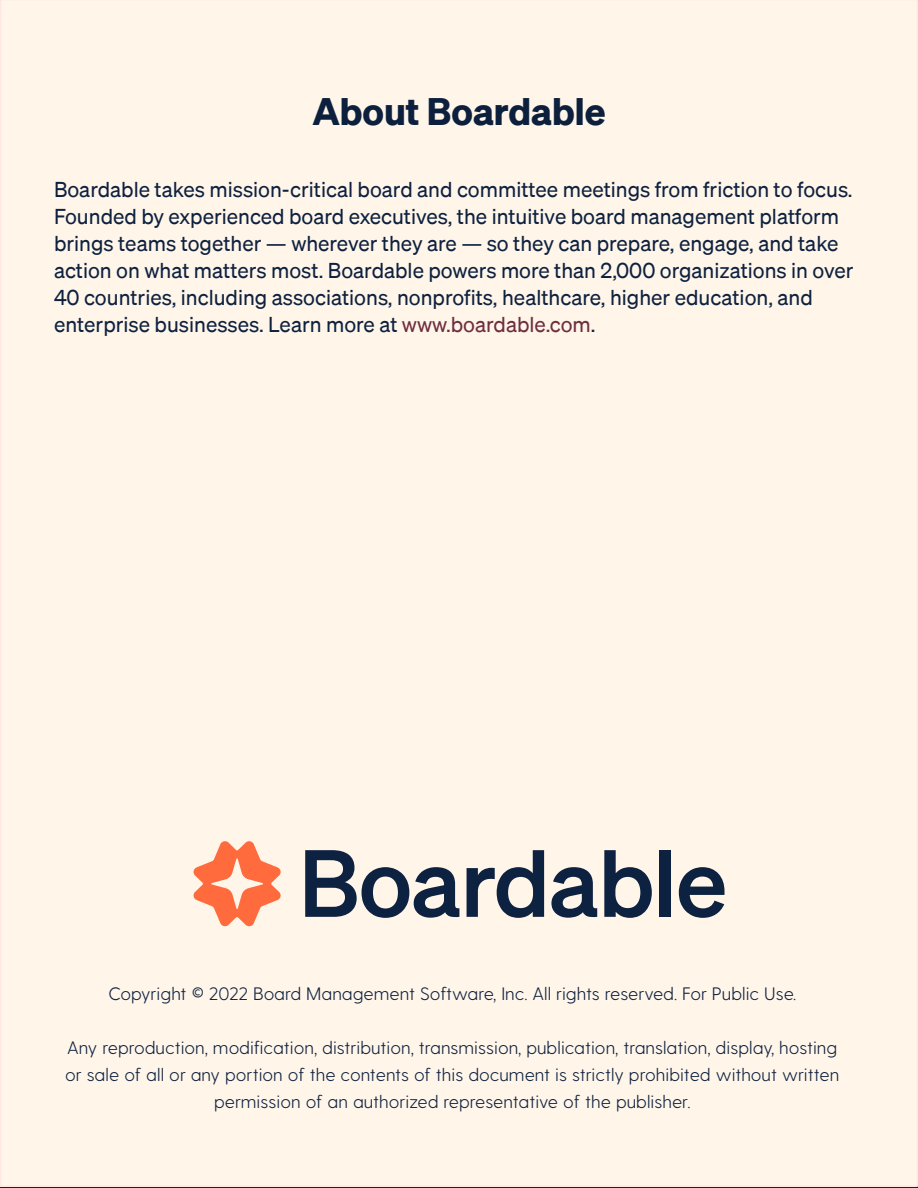
<style>
.page{position:relative;width:918px;height:1188px;background:#fff}
.page>*{position:absolute;margin:0;border:0;box-sizing:border-box;transform-origin:0 0}
.t1{font:37.5px "Sohne Dreiviertelfett";color:#0c203e}
.t2{font:21px/27px "Sohne Buch";color:#0d2140}
.t3{font:300 18px/27px "Greycliff CF";color:#0d2140;text-align:center}
.s1{color:#6e2e40}
</style>
<div class="page">
<div style="left:0;top:0;width:918px;height:1187px;background:#fff5e8"></div>
<svg style="left:305px;top:850px;width:154px;height:68px;background:#8e9299"></svg>
<svg style="left:467px;top:850px;width:77px;height:68px;background:#90949b"></svg>
<svg style="left:551px;top:867px;width:46px;height:51px;background:#6f7784"></svg>
<svg style="left:604px;top:850px;width:48px;height:68px;background:#828791"></svg>
<div style="left:660px;top:850px;width:11px;height:67px;background:#0d2140"></div>
<svg style="left:679px;top:867px;width:45px;height:51px;background:#6f7784"></svg>
<svg style="left:192px;top:840px;width:90px;height:87px;background:#ffab8d"></svg>
<h1 class="t1" style="left:313px;top:90px;width:294px">About Boardable</h1>
<p class="t2" style="left:54px;top:177px;width:801px">Boardable takes mission-critical board and committee meetings from friction to focus.<br>Founded by experienced board executives, the intuitive board management platform brings teams together — wherever they are — so they can prepare, engage, and take action on what matters most. Boardable powers more than 2,000 organizations in over 40 countries, including associations, nonprofits, healthcare, higher education, and enterprise businesses. Learn more at <span class="s1">www.boardable.com</span>.</p>
<p class="t3" style="left:108px;top:981px;width:689px">Copyright © 2022 Board Management Software, Inc. All rights reserved. For Public Use.</p>
<p class="t3" style="left:65px;top:1035px;width:776px">Any reproduction, modification, distribution, transmission, publication, translation, display, hosting or sale of all or any portion of the contents of this document is strictly prohibited without written permission of an authorized representative of the publisher.</p>
</div>
